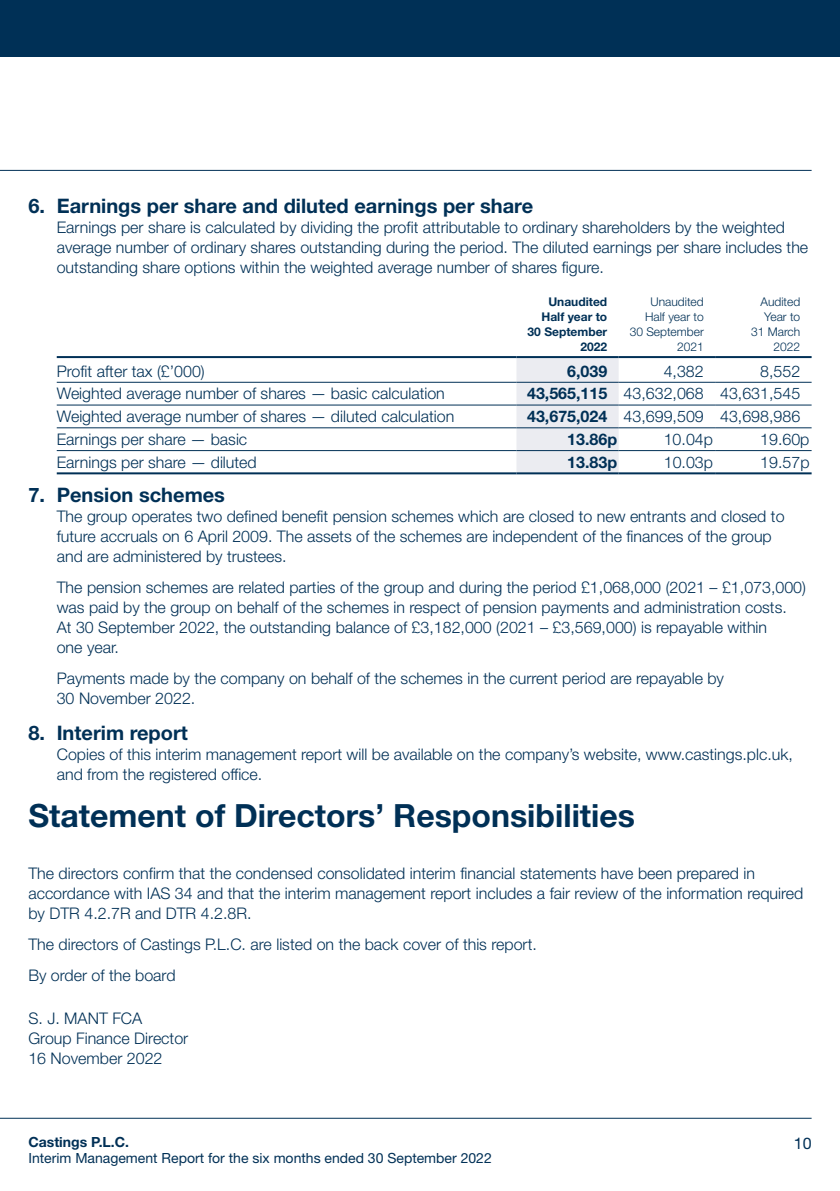
<style>
.page{position:relative;width:840px;height:1191px;background:#fff}
.page>*{position:absolute;margin:0;border:0;box-sizing:border-box;transform-origin:0 0}
.t1{font:700 32px "Helvetica Neue LT Std";color:#003056}
.t2{font:700 20px "Helvetica Neue LT Std";color:#003056}
.t3{font:300 16px/20px "Helvetica Neue LT Std";color:#003056}
.t4{font:700 16px "Helvetica Neue LT Std";color:#003056}
.t5{font:16px "Helvetica Neue LT Std";color:#003056}
.t6{font:14px "Helvetica Neue LT Std";color:#003056}
.t7{font:700 14px "Helvetica Neue LT Std";color:#003056}
.t8{font:300 12px/15px "Helvetica Neue LT Std";color:#003056;text-align:right}
.t9{font:700 12px/15px "Helvetica Neue LT Std";color:#003056;text-align:right}
.s1{font-weight:700}
</style>
<div class="page">
<div style="left:0;top:0;width:839px;height:57px;background:#003056"></div>
<hr style="left:0;top:1118px;width:811px;height:1px;background:#003056">
<hr style="left:0;top:170px;width:811px;height:1px;background:#003056">
<div style="left:516px;top:358px;width:102px;height:114px;background:#ebecf1"></div>
<hr style="left:57px;top:450px;width:459px;height:1px;background:#003056">
<hr style="left:516px;top:450px;width:102px;height:1px;background:#003056">
<hr style="left:57px;top:472px;width:459px;height:2px;background:#003056">
<hr style="left:618px;top:450px;width:96px;height:1px;background:#003056">
<hr style="left:714px;top:450px;width:97px;height:1px;background:#003056">
<hr style="left:57px;top:427px;width:459px;height:1px;background:#003056">
<hr style="left:516px;top:427px;width:102px;height:1px;background:#003056">
<hr style="left:618px;top:427px;width:96px;height:1px;background:#003056">
<hr style="left:714px;top:427px;width:97px;height:1px;background:#003056">
<hr style="left:618px;top:472px;width:96px;height:2px;background:#003056">
<hr style="left:714px;top:472px;width:97px;height:2px;background:#003056">
<hr style="left:57px;top:404px;width:459px;height:1px;background:#003056">
<hr style="left:516px;top:404px;width:102px;height:1px;background:#003056">
<hr style="left:618px;top:404px;width:96px;height:1px;background:#003056">
<hr style="left:714px;top:404px;width:97px;height:1px;background:#003056">
<hr style="left:57px;top:382px;width:459px;height:1px;background:#003056">
<hr style="left:516px;top:382px;width:102px;height:1px;background:#003056">
<hr style="left:618px;top:382px;width:96px;height:1px;background:#003056">
<hr style="left:714px;top:382px;width:97px;height:1px;background:#003056">
<hr style="left:57px;top:356px;width:459px;height:2px;background:#003056">
<hr style="left:516px;top:356px;width:102px;height:2px;background:#003056">
<hr style="left:618px;top:356px;width:96px;height:2px;background:#003056">
<hr style="left:714px;top:356px;width:97px;height:2px;background:#003056">
<hr style="left:516px;top:472px;width:102px;height:2px;background:#003056">
<p class="t2" style="left:28px;top:193px;width:506px">6. Earnings per share and diluted earnings per share</p>
<p class="t3" style="left:57px;top:217px;width:752px">Earnings per share is calculated by dividing the profit attributable to ordinary shareholders by the weighted average number of ordinary shares outstanding during the period. The diluted earnings per share includes the outstanding share options within the weighted average number of shares figure.</p>
<p class="t9" style="left:527px;top:294px;width:81px">Unaudited<br>Half year to<br>30 September<br>2022</p>
<p class="t8" style="left:629px;top:294px;width:76px">Unaudited<br>Half year to<br>30 September<br>2021</p>
<p class="t8" style="left:750px;top:294px;width:51px">Audited<br>Year to<br>31 March<br>2022</p>
<p class="t3" style="left:57px;top:360px;width:149px">Profit after tax (£’000)</p>
<p class="t4" style="left:567px;top:361px;width:42px">6,039</p>
<p class="t3" style="left:663px;top:360px;width:42px">4,382</p>
<p class="t3" style="left:759px;top:360px;width:42px">8,552</p>
<p class="t3" style="left:57px;top:383px;width:389px">Weighted average number of shares — basic calculation</p>
<p class="t3" style="left:527px;top:383px;width:274px"><span class="s1">43,565,115</span> 43,632,068 43,631,545</p>
<p class="t3" style="left:57px;top:406px;width:399px">Weighted average number of shares — diluted calculation</p>
<p class="t3" style="left:527px;top:406px;width:274px"><span class="s1">43,675,024</span> 43,699,509 43,698,986</p>
<p class="t3" style="left:57px;top:429px;width:192px">Earnings per share — basic</p>
<p class="t4" style="left:567px;top:429px;width:51px">13.86p</p>
<p class="t3" style="left:663px;top:429px;width:51px">10.04p</p>
<p class="t3" style="left:759px;top:429px;width:51px">19.60p</p>
<p class="t3" style="left:57px;top:452px;width:201px">Earnings per share — diluted</p>
<p class="t4" style="left:567px;top:452px;width:51px">13.83p</p>
<p class="t3" style="left:663px;top:452px;width:51px">10.03p</p>
<p class="t3" style="left:759px;top:452px;width:51px">19.57p</p>
<p class="t2" style="left:28px;top:482px;width:198px">7. Pension schemes</p>
<p class="t3" style="left:57px;top:506px;width:729px">The group operates two defined benefit pension schemes which are closed to new entrants and closed to future accruals on 6 April 2009. The assets of the schemes are independent of the finances of the group and are administered by trustees.</p>
<p class="t3" style="left:57px;top:577px;width:750px">The pension schemes are related parties of the group and during the period £1,068,000 (2021 – £1,073,000) was paid by the group on behalf of the schemes in respect of pension payments and administration costs.<br>At 30 September 2022, the outstanding balance of £3,182,000 (2021 – £3,569,000) is repayable within<br>one year.</p>
<p class="t3" style="left:57px;top:668px;width:668px">Payments made by the company on behalf of the schemes in the current period are repayable by<br>30 November 2022.</p>
<p class="t2" style="left:28px;top:720px;width:161px">8. Interim report</p>
<p class="t3" style="left:57px;top:744px;width:737px">Copies of this interim management report will be available on the company’s website, www.castings.plc.uk, and from the registered office.</p>
<h1 class="t1" style="left:28px;top:796px;width:608px">Statement of Directors’ Responsibilities</h1>
<p class="t3" style="left:28px;top:862px;width:776px">The directors confirm that the condensed consolidated interim financial statements have been prepared in accordance with IAS 34 and that the interim management report includes a fair review of the information required by DTR 4.2.7R and DTR 4.2.8R.</p>
<p class="t3" style="left:28px;top:928px;width:509px;line-height:31.4px">The directors of Castings P.L.C. are listed on the back cover of this report.<br>By order of the board</p>
<p class="t3" style="left:28px;top:1008px;width:161px">S. J. MANT FCA<br>Group Finance Director<br>16 November 2022</p>
<p class="t7" style="left:28px;top:1133px;width:102px">Castings P.L.C.</p>
<p class="t6" style="left:28px;top:1149px;width:464px">Interim Management Report for the six months ended 30 September 2022</p>
<p class="t5" style="left:793px;top:1133px;width:19px">10</p>
</div>
